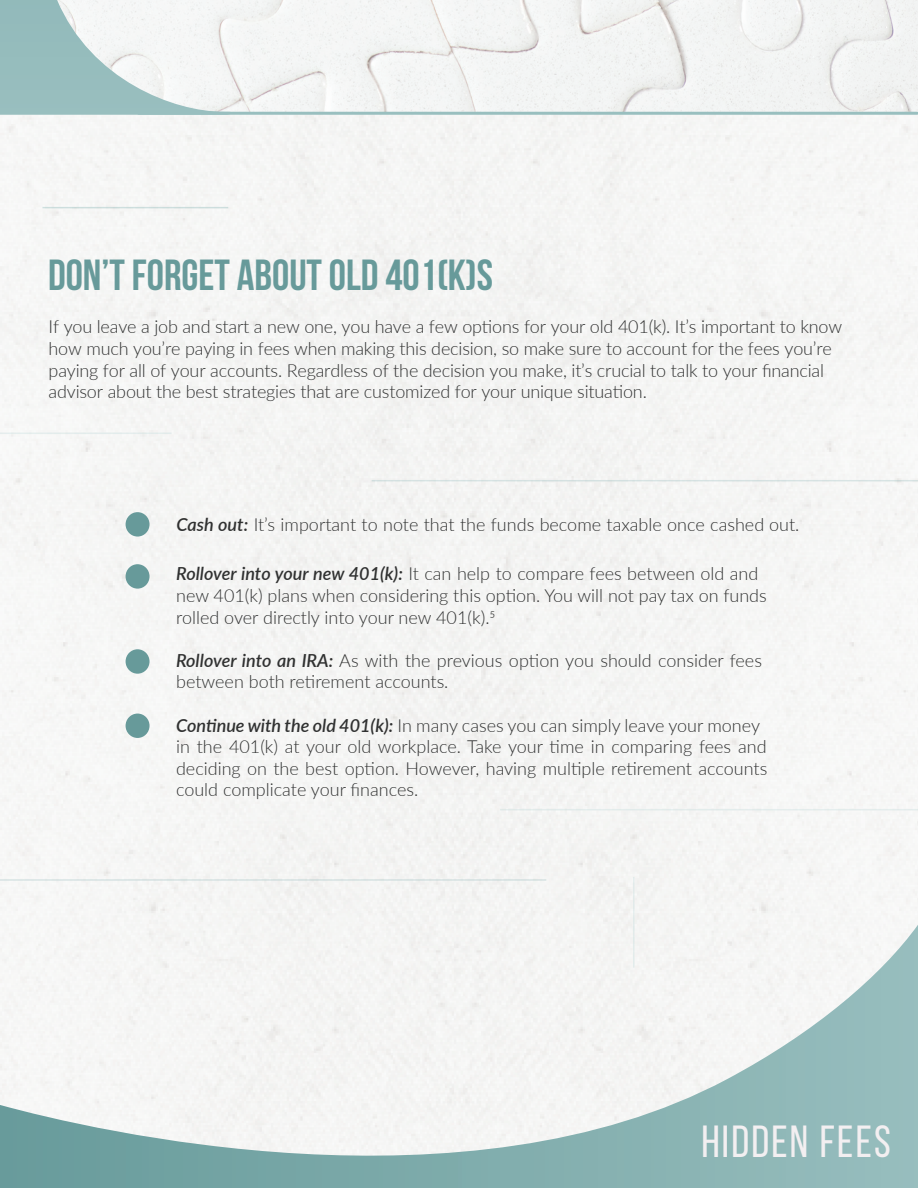
<style>
.page{position:relative;width:918px;height:1188px;background:#fff}
.page>*{position:absolute;margin:0;border:0;box-sizing:border-box;transform-origin:0 0}
.t1{font:45px "Bebas Neue";letter-spacing:.05em;color:#f3eff1}
.t2{font:700 43.5px "Bebas Neue";color:#679a9a}
.t3{font:300 18px/21.6px "Lato";letter-spacing:-.005em;color:#303131}
.s1{font-weight:600;font-style:italic}
</style>
<div class="page">
<div style="left:0;top:112px;width:918px;height:813px;background:#f5f5f4"></div>
<svg style="left:0;top:925px;width:918px;height:263px"></svg>
<img style="left:244px;top:0;width:674px;height:112px">
<hr style="left:139px;top:112px;width:778px;height:3px;background:#99bfbf">
<hr style="left:500px;top:809px;width:418px;height:1px;background:#cce0e0">
<hr style="left:0;top:433px;width:172px;height:1px;background:#cce0e0">
<hr style="left:633px;top:877px;width:1px;height:91px;background:#cce0e0">
<hr style="left:42px;top:207px;width:186px;height:1px;background:#99bfbf">
<hr style="left:372px;top:480px;width:546px;height:1px;background:#b0cbcc">
<hr style="left:0;top:879px;width:546px;height:2px;background:#b0cbcc">
<svg style="left:0;top:0;width:244px;height:115px"></svg>
<div style="left:126px;top:512px;width:24px;height:25px;background:#679a9a;border-radius:50%"></div>
<div style="left:126px;top:564px;width:24px;height:25px;background:#679a9a;border-radius:50%"></div>
<div style="left:126px;top:649px;width:24px;height:25px;background:#679a9a;border-radius:50%"></div>
<div style="left:126px;top:714px;width:24px;height:24px;background:#679a9a;border-radius:50%"></div>
<h2 class="t2" style="left:48px;top:251px;width:447px">DON’T FORGET ABOUT OLD 401(K)S</h2>
<p class="t3" style="left:49px;top:315px;width:795px">If you leave a job and start a new one, you have a few options for your old 401(k). It’s important to know how much you’re paying in fees when making this decision, so make sure to account for the fees you’re paying for all of your accounts. Regardless of the decision you make, it’s crucial to talk to your financial advisor about the best strategies that are customized for your unique situation.</p>
<p class="t3" style="left:176px;top:513px;width:625px"><span class="s1">Cash out:</span> It’s important to note that the funds become taxable once cashed out.</p>
<p class="t3" style="left:176px;top:562px;width:592px"><span class="s1">Rollover into your new 401(k):</span> It can help to compare fees between old and new 401(k) plans when considering this option. You will not pay tax on funds rolled over directly into your new 401(k).5</p>
<p class="t3" style="left:176px;top:649px;width:587px"><span class="s1">Rollover into an IRA:</span> As with the previous option you should consider fees between both retirement accounts.</p>
<p class="t3" style="left:176px;top:714px;width:593px"><span class="s1">Continue with the old 401(k):</span> In many cases you can simply leave your money in the 401(k) at your old workplace. Take your time in comparing fees and deciding on the best option. However, having multiple retirement accounts could complicate your finances.</p>
<h1 class="t1" style="left:701px;top:1117px;width:191px">HIDDEN FEES</h1>
</div>
